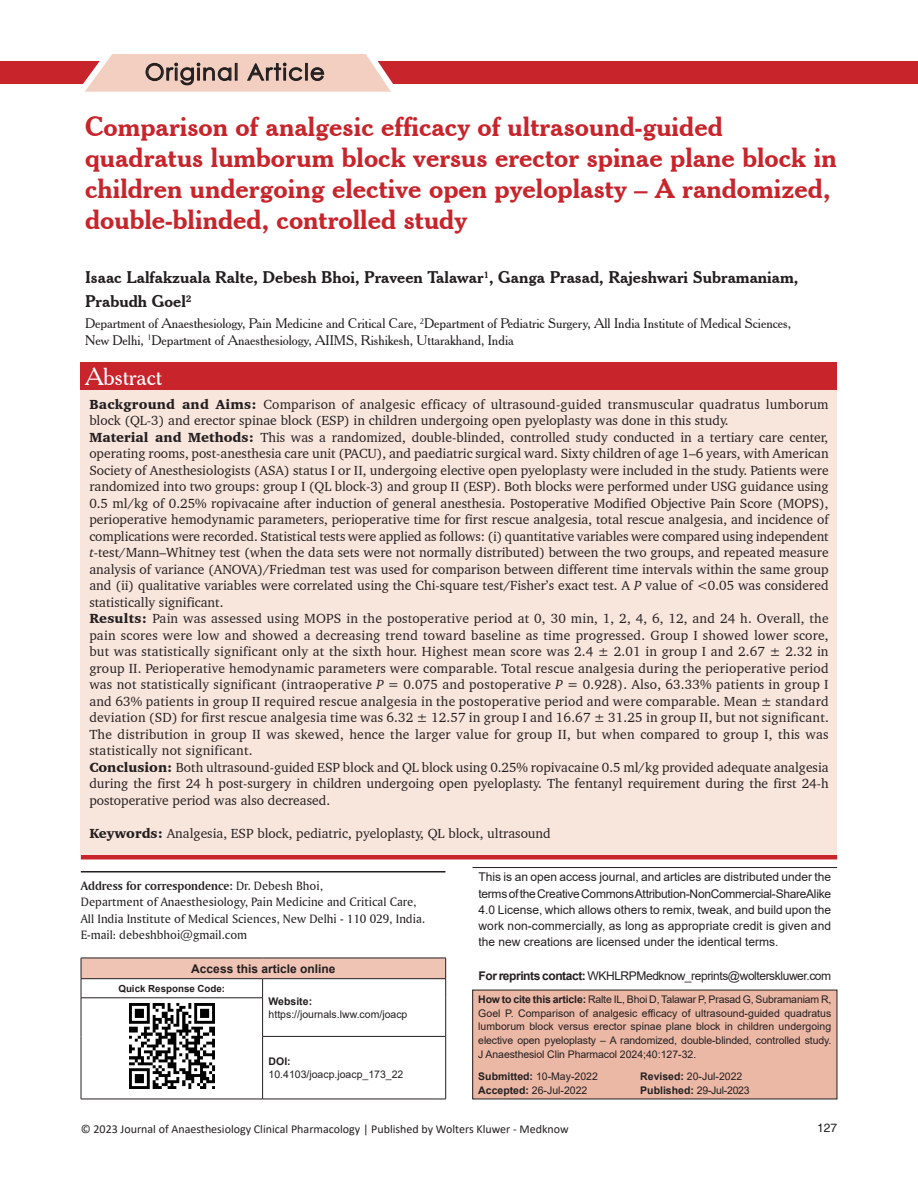
<style>
.page{position:relative;width:918px;height:1188px;background:#fff}
.page>*{position:absolute;margin:0;border:0;box-sizing:border-box;transform-origin:0 0}
.AT{font:700 27px/30.8px "Cheltenham BT";color:#c8242b}
.ABSH{font:24px "Cheltenham BT";color:#fff}
.AH{font:22.5px "Century Gothic";letter-spacing:.06em;color:#231f20}
.AU{font:700 16.5px/24px "Cheltenham BT";color:#231f20}
.ABS{font:13.5px/16.5px "Charter BT";color:#231f20;text-align:justify}
.AFF{font:13.5px/16.5px "Cheltenham BT";color:#231f20}
.KWD{font:13.5px "Charter BT";color:#231f20}
.ADD{font:12.75px/16.5px "Amerigo BT Roman A";color:#231f20}
.C{font:12px/16.2px "Arial";color:#231f20;text-align:justify}
.t1{font:12px "Calibri";color:#231f20}
.C-2{font:12px "Arial";letter-spacing:-.035em;color:#231f20}
.AAO{font:700 12px "Arial";color:#231f20}
.t2{font:12px "Helvetica";color:#231f20}
.HTC{font:10.5px/13.6px "Arial";letter-spacing:-.01em;color:#231f20;text-align:justify}
.Web{font:10.5px/13.5px "Arial";color:#231f20}
.HIS{font:10.5px "Arial";color:#231f20}
.HIS-2{font:10.5px "Arial";letter-spacing:-.025em;color:#231f20}
.QRC{font:700 9.75px "Arial";color:#231f20}
.s1{font-weight:900}
.s2{font-style:italic}
.s3{font-family:"Amerigo BT Bold A"}
.s4{font-weight:700}
</style>
<div class="page">
<hr style="left:81px;top:871px;width:364px;height:2px;background:#231f20">
<div style="left:81px;top:958px;width:365px;height:21px;background:#efc4b4"></div>
<hr style="left:81px;top:1099px;width:182px;height:1px;background:#231f20">
<hr style="left:81px;top:958px;width:182px;height:1px;background:#231f20">
<hr style="left:263px;top:958px;width:183px;height:1px;background:#231f20">
<hr style="left:81px;top:978px;width:182px;height:1px;background:#231f20">
<svg style="left:81px;top:958px;width:1px;height:40px"></svg>
<hr style="left:263px;top:978px;width:183px;height:1px;background:#231f20">
<svg style="left:445px;top:958px;width:1px;height:40px"></svg>
<hr style="left:445px;top:998px;width:1px;height:38px;background:#231f20">
<hr style="left:81px;top:998px;width:182px;height:1px;background:#231f20">
<hr style="left:81px;top:998px;width:1px;height:38px;background:#231f20">
<hr style="left:81px;top:1036px;width:1px;height:63px;background:#231f20">
<hr style="left:262px;top:1036px;width:184px;height:1px;background:#231f20">
<hr style="left:445px;top:1037px;width:1px;height:62px;background:#231f20">
<hr style="left:263px;top:1099px;width:183px;height:1px;background:#231f20">
<svg style="left:262px;top:979px;width:1px;height:19px"></svg>
<hr style="left:262px;top:998px;width:1px;height:38px;background:#231f20">
<hr style="left:262px;top:1037px;width:1px;height:62px;background:#231f20">
<img style="left:129px;top:1004px;width:85px;height:85px">
<div style="left:81px;top:390px;width:756px;height:465px;background:#f8e5dc"></div>
<div style="left:81px;top:855px;width:756px;height:5px;background:#c8242b"></div>
<div style="left:81px;top:362px;width:756px;height:28px;background:#c8242b"></div>
<div style="left:473px;top:990px;width:364px;height:109px;background:#ecb8a6"></div>
<div style="left:0;top:61px;width:918px;height:23px;background:#c8242b"></div>
<svg style="left:83px;top:54px;width:310px;height:38px"></svg>
<hr style="left:472px;top:867px;width:365px;height:1px;background:#231f20">
<p class="AH" style="left:145px;top:56px;width:181px">Original Article</p>
<p class="AT" style="left:85px;top:111px;width:753px">Comparison of analgesic efficacy of ultrasound‑guided quadratus lumborum block versus erector spinae plane block in children undergoing elective open pyeloplasty – A randomized, double‑blinded, controlled study</p>
<p class="AU" style="left:85px;top:265px;width:715px">Isaac Lalfakzuala Ralte, Debesh Bhoi, Praveen Talawar<sup>1</sup>, Ganga Prasad, Rajeshwari Subramaniam,<br>Prabudh Goel<sup>2</sup></p>
<p class="AFF" style="left:85px;top:315px;width:708px">Department of Anaesthesiology, Pain Medicine and Critical Care, <sup>2</sup>Department of Pediatric Surgery, All India Institute of Medical Sciences,<br>New Delhi, <sup>1</sup>Department of Anaesthesiology, AIIMS, Rishikesh, Uttarakhand, India</p>
<p class="ABSH" style="left:85px;top:362px;width:78px">Abstract</p>
<p class="ABS" style="left:89px;top:396px;width:741px"><span class="s1">Background and Aims:</span> Comparison of analgesic efficacy of ultrasound‑guided transmuscular quadratus lumborum block (QL‑3) and erector spinae block (ESP) in children undergoing open pyeloplasty was done in this study.</p>
<p class="ABS" style="left:89px;top:429px;width:741px"><span class="s1">Material and Methods:</span> This was a randomized, double‑blinded, controlled study conducted in a tertiary care center, operating rooms, post‑anesthesia care unit (PACU), and paediatric surgical ward. Sixty children of age 1–6 years, with American Society of Anesthesiologists (ASA) status I or II, undergoing elective open pyeloplasty were included in the study. Patients were randomized into two groups: group I (QL block‑3) and group II (ESP). Both blocks were performed under USG guidance using 0.5 ml/kg of 0.25% ropivacaine after induction of general anesthesia. Postoperative Modified Objective Pain Score (MOPS), perioperative hemodynamic parameters, perioperative time for first rescue analgesia, total rescue analgesia, and incidence of complications were recorded. Statistical tests were applied as follows: (i) quantitative variables were compared using independent <span class="s2">t</span>‑test/Mann–Whitney test (when the data sets were not normally distributed) between the two groups, and repeated measure analysis of variance (ANOVA)/Friedman test was used for comparison between different time intervals within the same group and (ii) qualitative variables were correlated using the Chi‑square test/Fisher’s exact test. A <span class="s2">P</span> value of &lt;0.05 was considered statistically significant.</p>
<p class="ABS" style="left:89px;top:610px;width:741px"><span class="s1">Results:</span> Pain was assessed using MOPS in the postoperative period at 0, 30 min, 1, 2, 4, 6, 12, and 24 h. Overall, the pain scores were low and showed a decreasing trend toward baseline as time progressed. Group I showed lower score, but was statistically significant only at the sixth hour. Highest mean score was 2.4 ± 2.01 in group I and 2.67 ± 2.32 in group II. Perioperative hemodynamic parameters were comparable. Total rescue analgesia during the perioperative period was not statistically significant (intraoperative <span class="s2">P</span> = 0.075 and postoperative <span class="s2">P</span> = 0.928). Also, 63.33% patients in group I and 63% patients in group II required rescue analgesia in the postoperative period and were comparable. Mean ± standard deviation (SD) for first rescue analgesia time was 6.32 ± 12.57 in group I and 16.67 ± 31.25 in group II, but not significant.<br>The distribution in group II was skewed, hence the larger value for group II, but when compared to group I, this was statistically not significant.</p>
<p class="ABS" style="left:89px;top:759px;width:741px"><span class="s1">Conclusion:</span> Both ultrasound‑guided ESP block and QL block using 0.25% ropivacaine 0.5 ml/kg provided adequate analgesia during the first 24 h post‑surgery in children undergoing open pyeloplasty. The fentanyl requirement during the first 24‑h postoperative period was also decreased.</p>
<p class="KWD" style="left:89px;top:825px;width:463px"><span class="s1">Keywords:</span> Analgesia, ESP block, pediatric, pyeloplasty, QL block, ultrasound</p>
<p class="ADD" style="left:81px;top:877px;width:346px"><span class="s3">Address for correspondence:</span> Dr. Debesh Bhoi,<br>Department of Anaesthesiology, Pain Medicine and Critical Care, All India Institute of Medical Sciences, New Delhi ‑ 110 029, India.<br>E‑mail: debeshbhoi@gmail.com</p>
<p class="AAO" style="left:191px;top:960px;width:146px">Access this article online</p>
<p class="QRC" style="left:118px;top:981px;width:108px">Quick Response Code:</p>
<p class="Web" style="left:269px;top:994px;width:140px"><span class="s4">Website: </span>https://journals.lww.com/joacp</p>
<p class="Web" style="left:269px;top:1054px;width:136px"><span class="s4">DOI:<br></span>10.4103/joacp.joacp_173_22</p>
<p class="C" style="left:478px;top:869px;width:354px">This is an open access journal, and articles are distributed under the terms of the Creative Commons Attribution‑NonCommercial‑ShareAlike 4.0 License, which allows others to remix, tweak, and build upon the work non‑commercially, as long as appropriate credit is given and the new creations are licensed under the identical terms.</p>
<p class="C-2" style="left:478px;top:967px;width:354px"><span class="s4">For reprints contact:</span> WKHLRPMedknow_reprints@wolterskluwer.com</p>
<p class="HTC" style="left:478px;top:993px;width:355px"><span class="s4">How to cite this article:</span> Ralte IL, Bhoi D, Talawar P, Prasad G, Subramaniam R, Goel P. Comparison of analgesic efficacy of ultrasound‑guided quadratus lumborum block versus erector spinae plane block in children undergoing elective open pyeloplasty – A randomized, double‑blinded, controlled study.<br>J Anaesthesiol Clin Pharmacol 2024;40:127-32.</p>
<p class="HIS" style="left:478px;top:1069px;width:121px"><span class="s4">Submitted:</span> 10‑May‑2022</p>
<p class="HIS" style="left:640px;top:1069px;width:104px"><span class="s4">Revised:</span> 20‑Jul‑2022</p>
<p class="HIS" style="left:478px;top:1083px;width:111px"><span class="s4">Accepted:</span> 26‑Jul‑2022</p>
<p class="HIS-2" style="left:640px;top:1083px;width:111px"><span class="s4">Published:</span> 29-Jul-2023</p>
<p class="t1" style="left:81px;top:1120px;width:489px">© 2023 Journal of Anaesthesiology Clinical Pharmacology | Published by Wolters Kluwer - Medknow</p>
<p class="t2" style="left:817px;top:1121px;width:22px">127</p>
</div>
